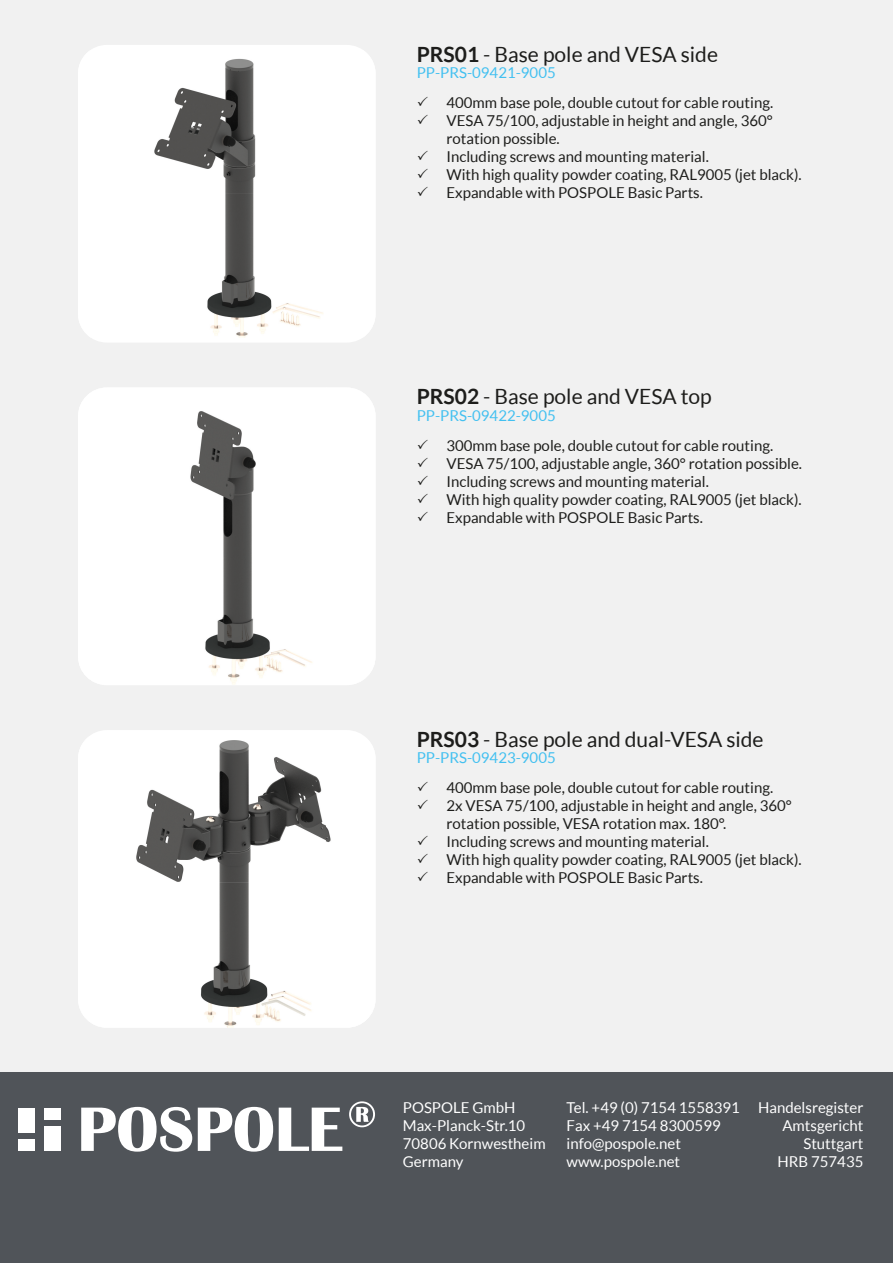
<style>
.page{position:relative;width:893px;height:1263px;background:#f1f1f1}
.page>*{position:absolute;margin:0;border:0;box-sizing:border-box;transform-origin:0 0}
.t1{font:21px "Lato";color:#1d1d1b}
.t2{font:15px/18px "Lato";color:#1d1d1b}
.t3{font:15px/18px "Lato";color:#fff}
.t4{font:15px "Lato";color:#42c0f0}
.s1{font-weight:700}
</style>
<div class="page">
<div style="left:0;top:1073px;width:893px;height:190px;background:#505459"></div>
<svg style="left:78px;top:45px;width:298px;height:298px;fill:#fff"></svg>
<svg style="left:85px;top:50px;width:6px;height:6px"></svg>
<div style="left:326px;top:50px;width:50px;height:288px;background:#fff"></div>
<img style="left:78px;top:194px;width:248px;height:144px">
<img style="left:78px;top:387px;width:298px;height:298px">
<svg style="left:78px;top:730px;width:298px;height:298px;fill:#fff"></svg>
<img style="left:78px;top:737px;width:10px;height:21px">
<div style="left:326px;top:737px;width:50px;height:291px;background:#fff"></div>
<img style="left:78px;top:882px;width:248px;height:146px">
<svg style="left:81px;top:1107px;width:111px;height:45px"></svg>
<svg style="left:198px;top:1107px;width:75px;height:45px"></svg>
<svg style="left:279px;top:1107px;width:63px;height:44px"></svg>
<svg style="left:349px;top:1101px;width:26px;height:26px"></svg>
<div style="left:45px;top:1108px;width:16px;height:11px;background:#fff"></div>
<div style="left:18px;top:1139px;width:17px;height:12px;background:#fff"></div>
<div style="left:18px;top:1108px;width:17px;height:24px;background:#fff"></div>
<div style="left:45px;top:1126px;width:16px;height:25px;background:#fff"></div>
<h1 class="t1" style="left:417px;top:43px;width:303px"><span class="s1">PRS01</span> - Base pole and VESA side</h1>
<p class="t2" style="left:446px;top:93px;width:357px">400mm base pole, double cutout for cable routing.<br>VESA 75/100, adjustable in height and angle, 360° rotation possible.<br>Including screws and mounting material.<br>With high quality powder coating, RAL9005 (jet black).<br>Expandable with POSPOLE Basic Parts.</p>
<p class="t4" style="left:417px;top:64px;width:141px">PP-PRS-09421-9005</p>
<h1 class="t1" style="left:417px;top:385px;width:297px"><span class="s1">PRS02</span> - Base pole and VESA top</h1>
<p class="t4" style="left:417px;top:407px;width:141px">PP-PRS-09422-9005</p>
<p class="t2" style="left:446px;top:436px;width:357px">300mm base pole, double cutout for cable routing.<br>VESA 75/100, adjustable angle, 360° rotation possible.<br>Including screws and mounting material.<br>With high quality powder coating, RAL9005 (jet black).<br>Expandable with POSPOLE Basic Parts.</p>
<h1 class="t1" style="left:417px;top:728px;width:348px"><span class="s1">PRS03</span> - Base pole and dual-VESA side</h1>
<p class="t4" style="left:417px;top:750px;width:141px">PP-PRS-09423-9005</p>
<p class="t2" style="left:446px;top:779px;width:357px">400mm base pole, double cutout for cable routing.<br>2x VESA 75/100, adjustable in height and angle, 360° rotation possible, VESA rotation max. 180°.<br>Including screws and mounting material.<br>With high quality powder coating, RAL9005 (jet black).<br>Expandable with POSPOLE Basic Parts.</p>
<p class="t3" style="left:403px;top:1099px;width:144px">POSPOLE GmbH<br>Max-Planck-Str.10<br>70806 Kornwestheim<br>Germany</p>
<p class="t3" style="left:567px;top:1099px;width:175px">Tel. +49 (0) 7154 1558391<br>Fax +49 7154 8300599 info@pospole.net www.pospole.net</p>
<p class="t3" style="left:758px;top:1099px;width:107px;text-align:right">Handelsregister<br>Amtsgericht<br>Stuttgart<br>HRB 757435</p>
</div>
